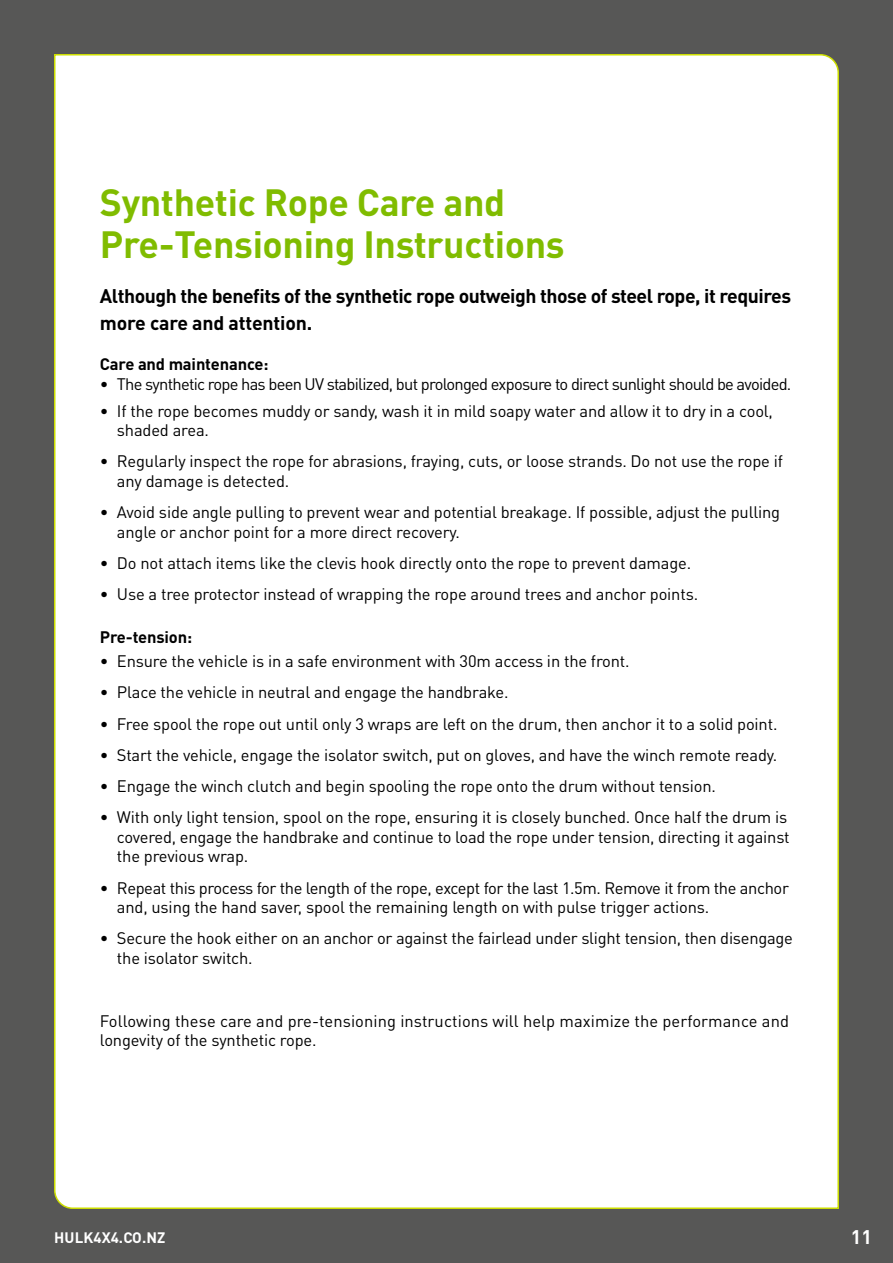
<style>
.page{position:relative;width:893px;height:1263px;background:#575756}
.page>*{position:absolute;margin:0;border:0;box-sizing:border-box;transform-origin:0 0}
.t1{font:700 37.5px/42px "DIN Pro";letter-spacing:-.01em;color:#80bc00}
.t2{font:700 19.5px/27px "DIN Pro";letter-spacing:-.025em;color:#000}
.t3{font:700 19.5px "DIN Pro";color:#fff}
.t4{font:16.5px/19.5px "DIN Pro";letter-spacing:-.01em;color:#000}
.t5{font:16.5px "DIN Pro";letter-spacing:-.045em;color:#000}
.t6{font:700 16.5px "DIN Pro";letter-spacing:-.01em;color:#000}
.t7{font:700 15px "DIN Pro";letter-spacing:.01em;color:#fff}
</style>
<div class="page">
<div style="left:54px;top:54px;width:785px;height:1155px;background:#fff"></div>
<h1 class="t1" style="left:100px;top:179px;width:466px">Synthetic Rope Care and<br>Pre-Tensioning Instructions</h1>
<p class="t2" style="left:100px;top:281px;width:693px">Although the benefits of the synthetic rope outweigh those of steel rope, it requires more care and attention.</p>
<p class="t6" style="left:100px;top:353px;width:170px">Care and maintenance:</p>
<p class="t5" style="left:100px;top:372px;width:693px">• The synthetic rope has been UV stabilized, but prolonged exposure to direct sunlight should be avoided.</p>
<p class="t4" style="left:117px;top:400px;width:658px;text-indent:-17px">• If the rope becomes muddy or sandy, wash it in mild soapy water and allow it to dry in a cool, shaded area.</p>
<p class="t4" style="left:117px;top:451px;width:667px;text-indent:-17px">• Regularly inspect the rope for abrasions, fraying, cuts, or loose strands. Do not use the rope if any damage is detected.</p>
<p class="t4" style="left:117px;top:502px;width:665px;text-indent:-17px">• Avoid side angle pulling to prevent wear and potential breakage. If possible, adjust the pulling angle or anchor point for a more direct recovery.</p>
<p class="t4" style="left:100px;top:552px;width:593px">• Do not attach items like the clevis hook directly onto the rope to prevent damage.</p>
<p class="t4" style="left:100px;top:584px;width:600px">• Use a tree protector instead of wrapping the rope around trees and anchor points.</p>
<p class="t6" style="left:100px;top:626px;width:94px">Pre-tension:</p>
<p class="t4" style="left:100px;top:651px;width:531px">• Ensure the vehicle is in a safe environment with 30m access in the front.</p>
<p class="t4" style="left:100px;top:682px;width:410px">• Place the vehicle in neutral and engage the handbrake.</p>
<p class="t4" style="left:100px;top:713px;width:679px">• Free spool the rope out until only 3 wraps are left on the drum, then anchor it to a solid point.</p>
<p class="t4" style="left:100px;top:744px;width:679px">• Start the vehicle, engage the isolator switch, put on gloves, and have the winch remote ready.</p>
<p class="t4" style="left:100px;top:776px;width:618px">• Engage the winch clutch and begin spooling the rope onto the drum without tension.</p>
<p class="t4" style="left:117px;top:807px;width:674px;text-indent:-17px">• With only light tension, spool on the rope, ensuring it is closely bunched. Once half the drum is covered, engage the handbrake and continue to load the rope under tension, directing it against the previous wrap.</p>
<p class="t4" style="left:117px;top:877px;width:673px;text-indent:-17px">• Repeat this process for the length of the rope, except for the last 1.5m. Remove it from the anchor and, using the hand saver, spool the remaining length on with pulse trigger actions.</p>
<p class="t4" style="left:117px;top:928px;width:678px;text-indent:-17px">• Secure the hook either on an anchor or against the fairlead under slight tension, then disengage the isolator switch.</p>
<p class="t4" style="left:100px;top:1010px;width:691px">Following these care and pre-tensioning instructions will help maximize the performance and longevity of the synthetic rope.</p>
<p class="t7" style="left:54px;top:1227px;width:113px">HULK4X4.CO.NZ</p>
<p class="t3" style="left:851px;top:1224px;width:23px">11</p>
</div>
